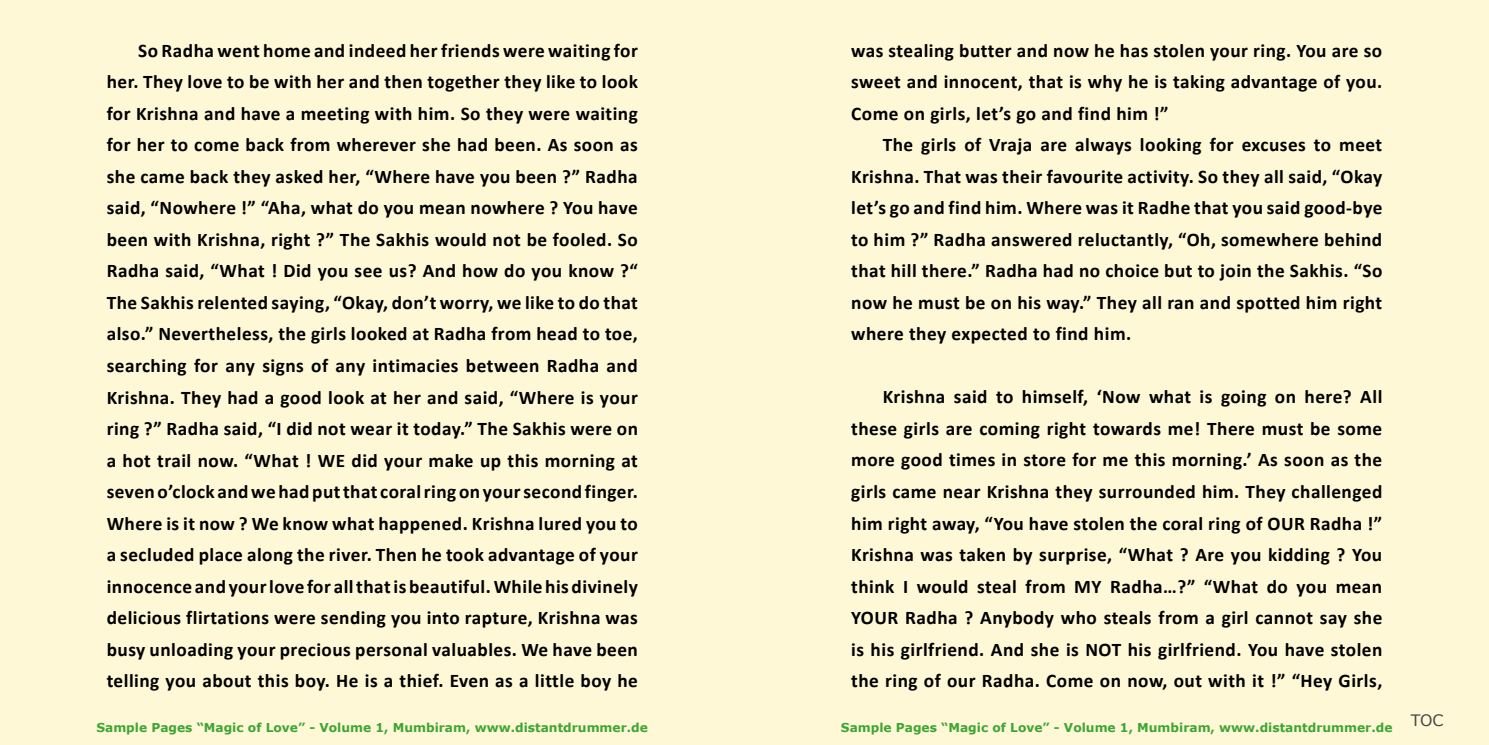
<style>
.page{position:relative;width:1489px;height:745px;background:#fff}
.page>*{position:absolute;margin:0;border:0;box-sizing:border-box;transform-origin:0 0}
.t1{font:700 19.25px/31.5px "Calibri";letter-spacing:.025em;color:#000;text-align:justify}
.t2{font:15.75px "Verdana";color:#474746}
.t3{font:700 12.25px "Verdana";color:#3fa535}
</style>
<div class="page">
<p class="t1" style="left:107px;top:34px;width:533px;text-indent:31px">So Radha went home and indeed her friends were waiting for her. They love to be with her and then together they like to look for Krishna and have a meeting with him. So they were waiting for her to come back from wherever she had been. As soon as she came back they asked her, “Where have you been ?” Radha said, “Nowhere !” “Aha, what do you mean nowhere ? You have been with Krishna, right ?” The Sakhis would not be fooled. So Radha said, “What ! Did you see us? And how do you know ?“ The Sakhis relented saying, “Okay, don’t worry, we like to do that also.” Nevertheless, the girls looked at Radha from head to toe, searching for any signs of any intimacies between Radha and Krishna. They had a good look at her and said, “Where is your ring ?” Radha said, “I did not wear it today.” The Sakhis were on a hot trail now. “What ! WE did your make up this morning at seven o’clock and we had put that coral ring on your second finger.<br>Where is it now ? We know what happened. Krishna lured you to a secluded place along the river. Then he took advantage of your innocence and your love for all that is beautiful. While his divinely delicious flirtations were sending you into rapture, Krishna was busy unloading your precious personal valuables. We have been telling you about this boy. He is a thief. Even as a little boy he</p>
<p class="t1" style="left:851px;top:34px;width:532px">was stealing butter and now he has stolen your ring. You are so sweet and innocent, that is why he is taking advantage of you.<br>Come on girls, let’s go and find him !”</p>
<p class="t1" style="left:851px;top:129px;width:533px;text-indent:31px">The girls of Vraja are always looking for excuses to meet Krishna. That was their favourite activity. So they all said, “Okay let’s go and find him. Where was it Radhe that you said good-bye to him ?” Radha answered reluctantly, “Oh, somewhere behind that hill there.” Radha had no choice but to join the Sakhis. “So now he must be on his way.” They all ran and spotted him right where they expected to find him.</p>
<p class="t1" style="left:851px;top:381px;width:532px;text-indent:31px">Krishna said to himself, ‘Now what is going on here? All these girls are coming right towards me! There must be some more good times in store for me this morning.’ As soon as the girls came near Krishna they surrounded him. They challenged him right away, “You have stolen the coral ring of OUR Radha !” Krishna was taken by surprise, “What ? Are you kidding ? You think I would steal from MY Radha…?” “What do you mean YOUR Radha ? Anybody who steals from a girl cannot say she is his girlfriend. And she is NOT his girlfriend. You have stolen the ring of our Radha. Come on now, out with it !” “Hey Girls,</p>
<p class="t3" style="left:96px;top:718px;width:553px">Sample Pages “Magic of Love” - Volume 1, Mumbiram, www.distantdrummer.de</p>
<p class="t3" style="left:841px;top:718px;width:553px">Sample Pages “Magic of Love” - Volume 1, Mumbiram, www.distantdrummer.de</p>
<p class="t2" style="left:1410px;top:708px;width:34px">TOC</p>
</div>
